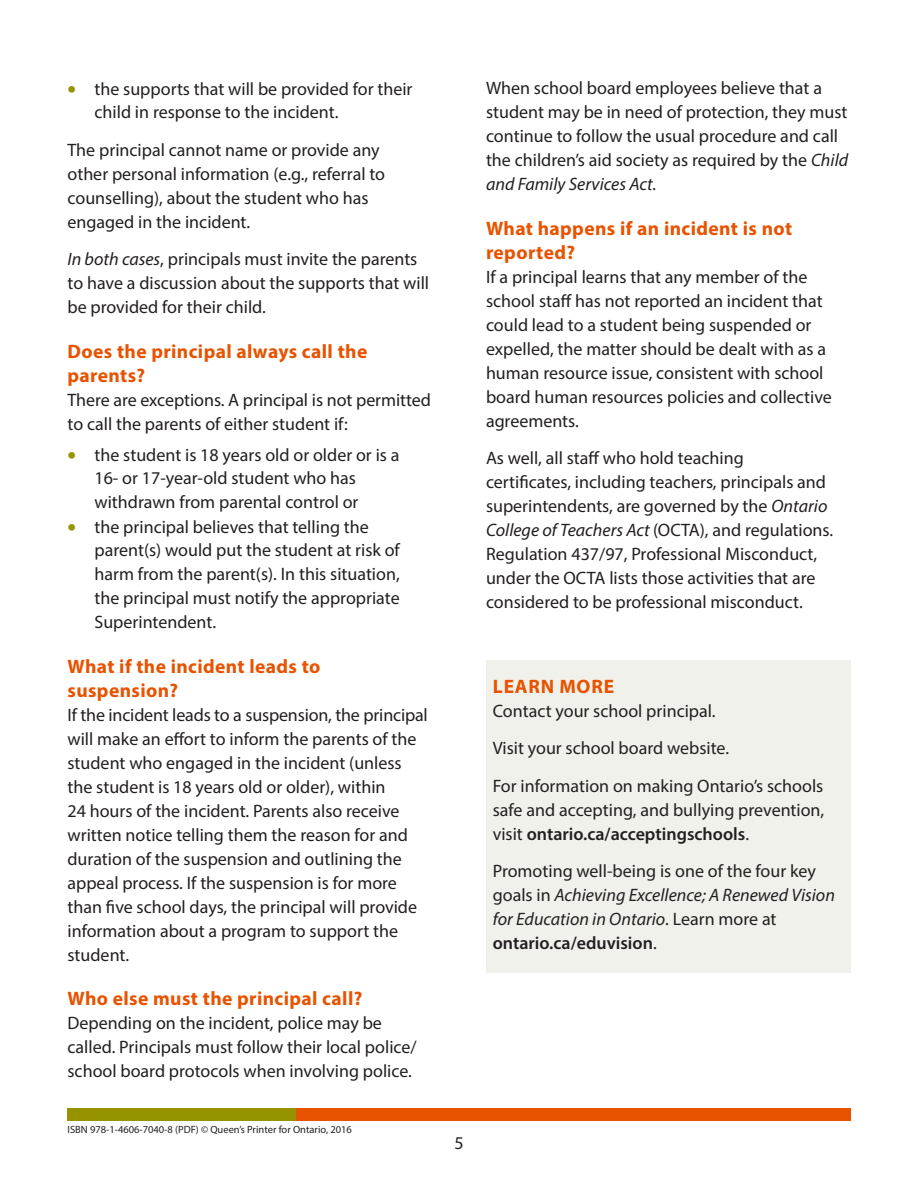
<style>
.page{position:relative;width:918px;height:1188px;background:#fff}
.page>*{position:absolute;margin:0;border:0;box-sizing:border-box;transform-origin:0 0}
.t1{font:700 19.5px/24px "Myriad Pro";letter-spacing:.02em;color:#e75300}
.t2{font:700 19.5px "Myriad Pro";letter-spacing:.04em;color:#e75300}
.t3{font:18px/24px "Myriad Pro";color:#231f20}
.t4{font:italic 18px "Myriad Pro";color:#231f20}
.t5{font:10.5px "Myriad Pro";color:#231f20}
.s1{font-weight:700;font-size:25.5px;color:#969300}
.s2{font-style:italic}
.s3{font-weight:600}
</style>
<div class="page">
<div style="left:68px;top:1108px;width:229px;height:12px;background:#969300"></div>
<div style="left:296px;top:1108px;width:554px;height:12px;background:#e75300"></div>
<div style="left:486px;top:660px;width:364px;height:312px;background:#f1f1eb"></div>
<p class="t3" style="left:94px;top:76px;width:319px;text-indent:-27px"><span class="s1">•</span> the supports that will be provided for their child in response to the incident.</p>
<p class="t3" style="left:68px;top:138px;width:319px">The principal cannot name or provide any other personal information (e.g., referral to counselling), about the student who has engaged in the incident.</p>
<p class="t3" style="left:68px;top:247px;width:363px"><span class="s2">In both cases</span>, principals must invite the parents to have a discussion about the supports that will be provided for their child.</p>
<h2 class="t1" style="left:68px;top:339px;width:301px">Does the principal always call the parents?</h2>
<p class="t3" style="left:68px;top:387px;width:365px">There are exceptions. A principal is not permitted to call the parents of either student if:</p>
<p class="t3" style="left:94px;top:442px;width:307px;text-indent:-27px"><span class="s1">•</span> the student is 18 years old or older or is a<br>16- or 17-year-old student who has withdrawn from parental control or</p>
<p class="t3" style="left:94px;top:514px;width:307px;text-indent:-27px"><span class="s1">•</span> the principal believes that telling the parent(s) would put the student at risk of harm from the parent(s). In this situation, the principal must notify the appropriate Superintendent.</p>
<h2 class="t1" style="left:68px;top:654px;width:255px">What if the incident leads to suspension?</h2>
<p class="t3" style="left:68px;top:702px;width:362px">If the incident leads to a suspension, the principal will make an effort to inform the parents of the student who engaged in the incident (unless the student is 18 years old or older), within<br>24 hours of the incident. Parents also receive written notice telling them the reason for and duration of the suspension and outlining the appeal process. If the suspension is for more than five school days, the principal will provide information about a program to support the student.</p>
<h2 class="t1" style="left:68px;top:986px;width:296px">Who else must the principal call?</h2>
<p class="t3" style="left:68px;top:1011px;width:351px">Depending on the incident, police may be called. Principals must follow their local police/ school board protocols when involving police.</p>
<p class="t5" style="left:68px;top:1123px;width:286px">ISBN 978-1-4606-7040-8 (PDF) © Queen’s Printer for Ontario, 2016</p>
<p class="t3" style="left:486px;top:76px;width:364px">When school board employees believe that a student may be in need of protection, they must continue to follow the usual procedure and call the children’s aid society as required by the <span class="s2">Child</span></p>
<p class="t4" style="left:486px;top:173px;width:172px">and Family Services Act.</p>
<h2 class="t1" style="left:486px;top:216px;width:308px">What happens if an incident is not reported?</h2>
<p class="t3" style="left:486px;top:264px;width:347px">If a principal learns that any member of the school staff has not reported an incident that could lead to a student being suspended or expelled, the matter should be dealt with as a human resource issue, consistent with school board human resources policies and collective agreements.</p>
<p class="t3" style="left:486px;top:446px;width:349px">As well, all staff who hold teaching certificates, including teachers, principals and superintendents, are governed by the <span class="s2">Ontario College of Teachers Act</span> (OCTA), and regulations.<br>Regulation 437/97, Professional Misconduct, under the OCTA lists those activities that are considered to be professional misconduct.</p>
<h2 class="t2" style="left:493px;top:674px;width:123px">LEARN MORE</h2>
<p class="t3" style="left:493px;top:699px;width:224px">Contact your school principal.</p>
<p class="t3" style="left:493px;top:736px;width:238px">Visit your school board website.</p>
<p class="t3" style="left:493px;top:774px;width:333px;text-align:justify">For information on making Ontario’s schools safe and accepting, and bullying prevention, visit <span class="s3">ontario.ca/acceptingschools</span>.</p>
<p class="t3" style="left:493px;top:859px;width:344px">Promoting well-being is one of the four key goals in <span class="s2">Achieving Excellence; A Renewed Vision for Education in Ontario</span>. Learn more at <span class="s3">ontario.ca/eduvision</span>.</p>
<p class="t3" style="left:454px;top:1131px;width:11px">5</p>
</div>
